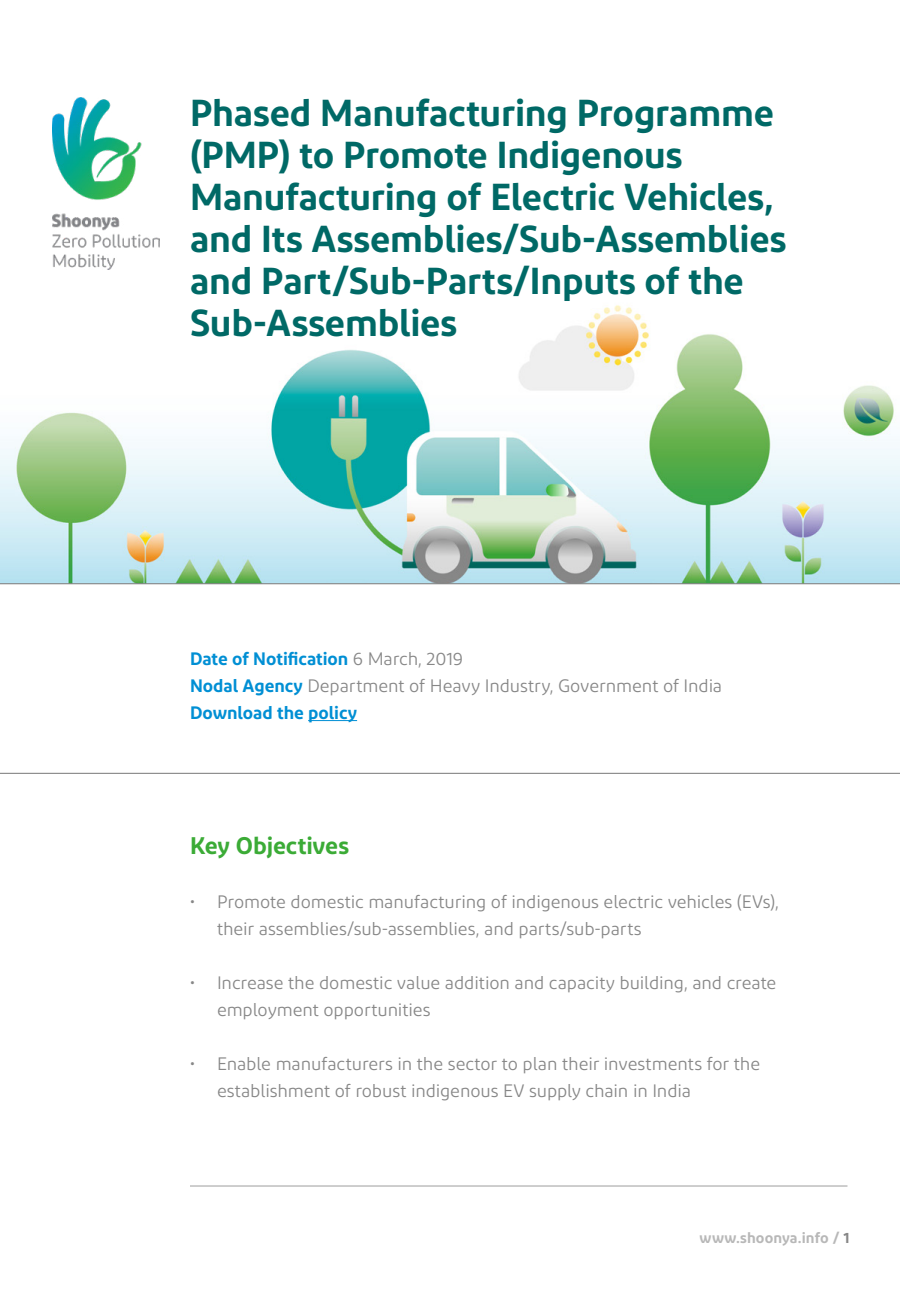
<style>
.page{position:relative;width:900px;height:1298px;background:#fff}
.page>*{position:absolute;margin:0;border:0;box-sizing:border-box;transform-origin:0 0}
.t1{font:600 37.5px/42px "Diodrum";letter-spacing:-.005em;color:#006966}
.t2{font:600 24px "Diodrum";letter-spacing:-.005em;color:#3bab36}
.t3{font:18px/27px "Diodrum";letter-spacing:-.005em;color:#878787}
.t4{font:600 15px "Diodrum";letter-spacing:.005em;color:#b8b8b8}
.s1{font-weight:600;color:#008fd4}
.s2{color:#878787}
</style>
<div class="page">
<img style="left:52px;top:98px;width:108px;height:172px">
<hr style="left:190px;top:1185px;width:657px;height:1px;background:#9e9e9e">
<img style="left:0;top:305px;width:900px;height:278px">
<hr style="left:308px;top:720px;width:49px;height:1px;background:#008fd4">
<hr style="left:0;top:772px;width:900px;height:2px;background:#878787">
<hr style="left:0;top:583px;width:900px;height:1px;background:#878787">
<h1 class="t1" style="left:190px;top:90px;width:598px">Phased Manufacturing Programme (PMP) to Promote Indigenous<br>Manufacturing of Electric Vehicles, and Its Assemblies/Sub-Assemblies and Part/Sub-Parts/Inputs of the<br>Sub-Assemblies</h1>
<p class="t3" style="left:190px;top:644px;width:534px"><span class="s1">Date of Notification</span> 6 March, 2019<br><span class="s1">Nodal Agency</span> Department of Heavy Industry, Government of India<br><span class="s1">Download the policy</span></p>
<h2 class="t2" style="left:190px;top:830px;width:160px">Key Objectives</h2>
<p class="t3" style="left:217px;top:887px;width:563px;text-indent:-27px">• Promote domestic manufacturing of indigenous electric vehicles (EVs), their assemblies/sub-assemblies, and parts/sub-parts</p>
<p class="t3" style="left:217px;top:968px;width:561px;text-indent:-27px">• Increase the domestic value addition and capacity building, and create employment opportunities</p>
<p class="t3" style="left:217px;top:1049px;width:545px;text-indent:-27px">• Enable manufacturers in the sector to plan their investments for the establishment of robust indigenous EV supply chain in India</p>
<p class="t4" style="left:700px;top:1228px;width:151px">www.shoonya.info / <span class="s2">1</span></p>
</div>
